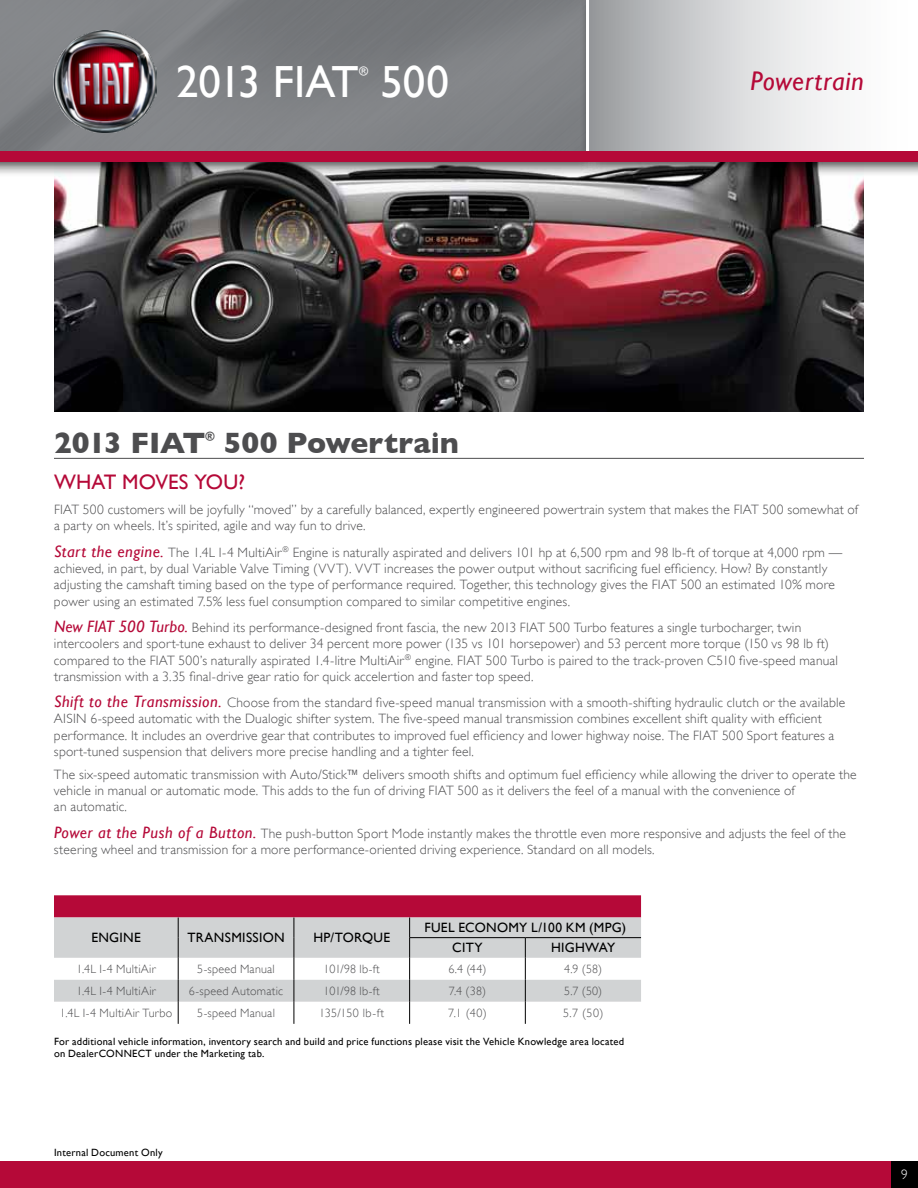
<style>
.page{position:relative;width:918px;height:1188px;background:#fff}
.page>*{position:absolute;margin:0;border:0;box-sizing:border-box;transform-origin:0 0}
.t1{font:45px "Gill Sans";letter-spacing:-.025em;color:#fff}
.t2{font:45px "Gill Sans";letter-spacing:-.005em;color:#fff}
.t3{font:700 30px "Gill Sans";letter-spacing:-.005em;color:#4d4d4f}
.t4{font:700 30px "Gill Sans";letter-spacing:-.03em;color:#4d4d4f}
.t5{font:italic 27px "Gill Sans";letter-spacing:.025em;color:#b50938}
.t6{font:21px "Gill Sans";letter-spacing:.005em;color:#b50938}
.t7{font:300 13.5px/16.2px "Gill Sans";letter-spacing:.015em;color:#4d4d4f}
.t8{font:13.5px "Gill Sans";letter-spacing:.02em;color:#000}
.t9{font:300 13.5px "Gill Sans";color:#fff}
.t10{font:700 12.3px "Gill Sans";color:#4d4d4f}
.t11{font:12.3px "Gill Sans";color:#fff}
.t12{font:300 12px "Gill Sans";letter-spacing:.02em;color:#4d4d4f}
.t13{font:10.5px/12px "Gill Sans";letter-spacing:.02em;color:#000}
.s1{font-weight:400;font-style:italic;font-size:16.5px;color:#b50938}
</style>
<div class="page">
<img style="left:54px;top:178px;width:810px;height:234px">
<hr style="left:54px;top:458px;width:810px;height:1px;background:#4d4d4f">
<svg style="left:54px;top:895px;width:587px;height:129px"></svg>
<div style="left:0;top:0;width:603px;height:178px;background:#000;opacity:.75"></div>
<img style="left:0;top:0;width:579px;height:151px">
<div style="left:0;top:1161px;width:918px;height:27px;background:#b50938"></div>
<div style="left:891px;top:1161px;width:27px;height:27px;background:#000"></div>
<div style="left:579px;top:0;width:339px;height:178px;background:#000;opacity:.75"></div>
<svg style="left:589px;top:0;width:329px;height:151px"></svg>
<hr style="left:586px;top:0;width:3px;height:156px;background:#fff">
<div style="left:0;top:151px;width:918px;height:11px;background:#b50938"></div>
<img style="left:54px;top:30px;width:102px;height:102px">
<h1 class="t1" style="left:176px;top:55px;width:184px">2013 FIAT</h1>
<p class="t11" style="left:359px;top:63px;width:11px">®</p>
<h1 class="t2" style="left:381px;top:55px;width:70px">500</h1>
<h3 class="t5" style="left:750px;top:66px;width:115px">Powertrain</h3>
<h2 class="t4" style="left:54px;top:425px;width:153px">2013 FIAT</h2>
<p class="t10" style="left:205px;top:428px;width:11px">®</p>
<h2 class="t3" style="left:224px;top:425px;width:237px">500 Powertrain</h2>
<h3 class="t6" style="left:54px;top:469px;width:193px">WHAT MOVES YOU?</h3>
<p class="t7" style="left:54px;top:502px;width:806px">FIAT 500 customers will be joyfully “moved” by a carefully balanced, expertly engineered powertrain system that makes the FIAT 500 somewhat of a party on wheels. It’s spirited, agile and way fun to drive.</p>
<p class="t7" style="left:54px;top:544px;width:790px"><span class="s1">Start the engine.</span> The 1.4L I-4 MultiAir<sup>®</sup> Engine is naturally aspirated and delivers 101 hp at 6,500 rpm and 98 lb-ft of torque at 4,000 rpm — achieved, in part, by dual Variable Valve Timing (VVT). VVT increases the power output without sacrificing fuel efficiency. How? By constantly adjusting the camshaft timing based on the type of performance required. Together, this technology gives the FIAT 500 an estimated 10% more power using an estimated 7.5% less fuel consumption compared to similar competitive engines.</p>
<p class="t7" style="left:54px;top:620px;width:786px"><span class="s1">New FIAT 500 Turbo.</span> Behind its performance-designed front fascia, the new 2013 FIAT 500 Turbo features a single turbocharger, twin intercoolers and sport-tune exhaust to deliver 34 percent more power (135 vs 101 horsepower) and 53 percent more torque (150 vs 98 lb ft) compared to the FIAT 500’s naturally aspirated 1.4-litre MultiAir<sup>®</sup> engine. FIAT 500 Turbo is paired to the track-proven C510 five-speed manual transmission with a 3.35 final-drive gear ratio for quick accelertion and faster top speed.</p>
<p class="t7" style="left:54px;top:695px;width:793px"><span class="s1">Shift to the Transmission.</span> Choose from the standard five-speed manual transmission with a smooth-shifting hydraulic clutch or the available AISIN 6-speed automatic with the Dualogic shifter system. The five-speed manual transmission combines excellent shift quality with efficient performance. It includes an overdrive gear that contributes to improved fuel efficiency and lower highway noise. The FIAT 500 Sport features a sport-tuned suspension that delivers more precise handling and a tighter feel.</p>
<p class="t7" style="left:54px;top:766px;width:804px">The six-speed automatic transmission with Auto/Stick™ delivers smooth shifts and optimum fuel efficiency while allowing the driver to operate the vehicle in manual or automatic mode. This adds to the fun of driving FIAT 500 as it delivers the feel of a manual with the convenience of<br>an automatic.</p>
<p class="t7" style="left:54px;top:825px;width:794px"><span class="s1">Power at the Push of a Button.</span> The push-button Sport Mode instantly makes the throttle even more responsive and adjusts the feel of the steering wheel and transmission for a more performance-oriented driving experience. Standard on all models.</p>
<p class="t8" style="left:91px;top:930px;width:51px">ENGINE</p>
<p class="t8" style="left:187px;top:930px;width:99px">TRANSMISSION</p>
<p class="t8" style="left:313px;top:930px;width:78px">H P/TORQUE</p>
<p class="t8" style="left:424px;top:920px;width:9px">FUEL</p>
<p class="t8" style="left:458px;top:920px;width:28px">ECONOMY</p>
<p class="t8" style="left:531px;top:920px;width:97px">L/100 KM (MPG)</p>
<p class="t8" style="left:452px;top:940px;width:32px">CITY</p>
<p class="t8" style="left:551px;top:940px;width:66px">HI GHWAY</p>
<p class="t12" style="left:76px;top:962px;width:81px">1.4L I-4 MultiAir</p>
<p class="t12" style="left:197px;top:962px;width:79px">5-speed Manual</p>
<p class="t12" style="left:324px;top:962px;width:58px">101/98 lb-ft</p>
<p class="t12" style="left:448px;top:962px;width:40px">6.4 (44)</p>
<p class="t12" style="left:564px;top:962px;width:39px">4.9 (58)</p>
<p class="t12" style="left:76px;top:984px;width:81px">1.4L I-4 MultiAir</p>
<p class="t12" style="left:189px;top:984px;width:96px">6-speed Automatic</p>
<p class="t12" style="left:324px;top:984px;width:58px">101/98 lb-ft</p>
<p class="t12" style="left:449px;top:984px;width:39px">7.4 (38)</p>
<p class="t12" style="left:564px;top:984px;width:40px">5.7 (50)</p>
<p class="t12" style="left:60px;top:1006px;width:114px">1.4L I-4 MultiAir Turbo</p>
<p class="t12" style="left:197px;top:1006px;width:79px">5-speed Manual</p>
<p class="t12" style="left:319px;top:1006px;width:66px">135/150 lb-ft</p>
<p class="t12" style="left:448px;top:1006px;width:40px">7.1 (40)</p>
<p class="t12" style="left:563px;top:1006px;width:42px">5.7 (50)</p>
<p class="t13" style="left:54px;top:1036px;width:572px">For additional vehicle information, inventory search and build and price functions please visit the Vehicle Knowledge area located on DealerCONNECT under the Marketing tab.</p>
<p class="t13" style="left:54px;top:1146px;width:110px">Internal Document Only</p>
<p class="t9" style="left:901px;top:1167px;width:8px">9</p>
</div>
